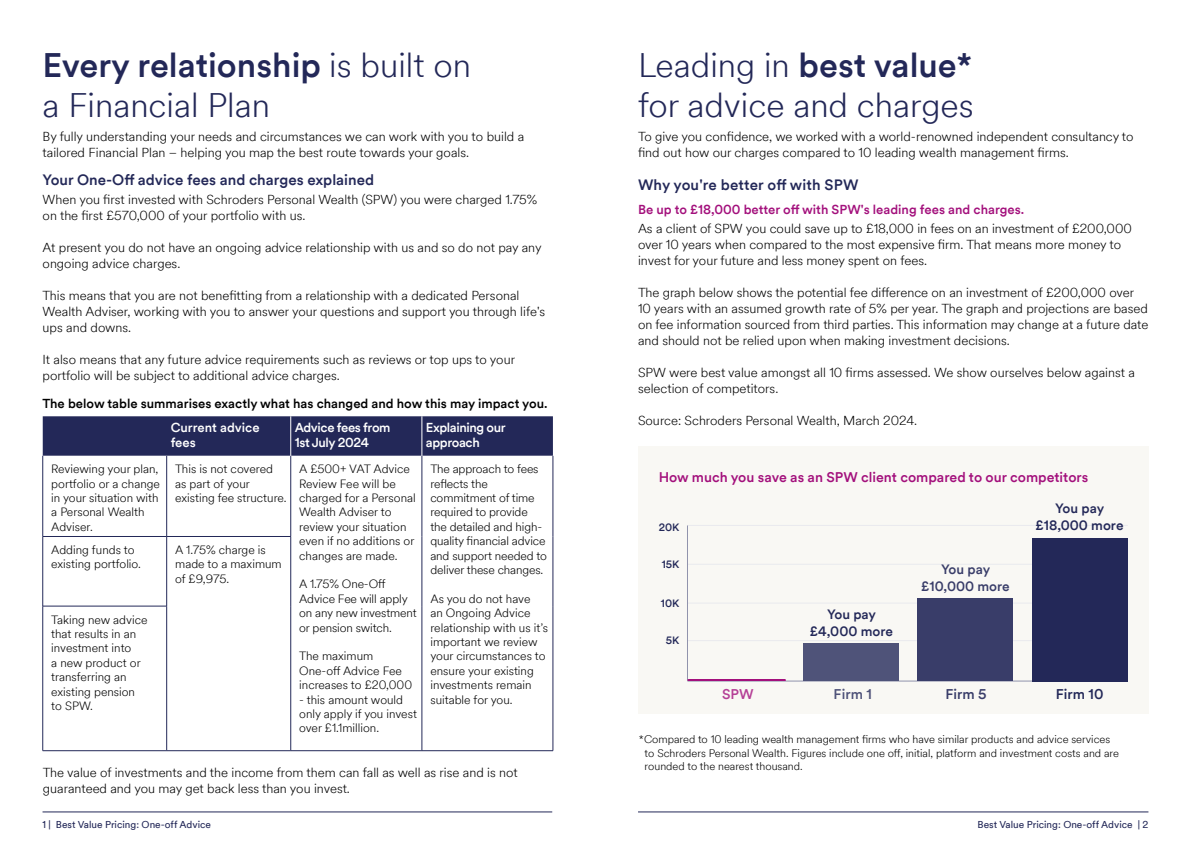
<style>
.page{position:relative;width:1191px;height:842px;background:#fff}
.page>*{position:absolute;margin:0;border:0;box-sizing:border-box;transform-origin:0 0}
.t1{font:300 34px/40px "Schroders Circular TT";color:#232858}
.t2{font:500 15px "Schroders Circular TT";color:#232858}
.t3{font:500 14.1px "Schroders Circular TT";color:#232858}
.t4{font:500 14.1px "Schroders Circular TT";color:#4f5379}
.t5{font:500 14.1px "Schroders Circular TT";color:#393d69}
.t6{font:500 14.1px "Schroders Circular TT";color:#b54096}
.t7{font:500 14px "Schroders Circular TT";color:#a3107c}
.t8{font:500 13.5px/16.9px "Schroders Circular TT";color:#232858;text-align:center}
.t9{font:500 13.5px/16.9px "Schroders Circular TT";color:#393d69;text-align:center}
.t10{font:300 13px/16px "Schroders Circular TT";color:#000}
.t11{font:500 13px "Schroders Circular TT";color:#000}
.t12{font:500 13px "Schroders Circular TT";color:#a3107c}
.t13{font:500 13px/15.6px "Schroders Circular TT";letter-spacing:-.03em;color:#fff}
.t14{font:500 13px/15.6px "Schroders Circular TT";color:#fff}
.t15{font:300 12px/14.4px "Schroders Circular TT";color:#000}
.t16{font:300 11px/13.2px "Schroders Circular TT";color:#000}
.t17{font:500 10.6px "Schroders Circular TT";color:#232858}
.t18{font:10px "Schroders Circular TT";color:#232858}
.s1{font-weight:500}
</style>
<div class="page">
<hr style="left:638px;top:812px;width:510px;height:1px;background:#232858">
<div style="left:43px;top:416px;width:510px;height:40px;background:#232858"></div>
<svg style="left:44px;top:456px;width:509px;height:294px"></svg>
<hr style="left:43px;top:456px;width:1px;height:80px;background:#232858">
<hr style="left:166px;top:456px;width:1px;height:80px;background:#232858">
<hr style="left:290px;top:456px;width:1px;height:80px;background:#232858">
<hr style="left:422px;top:456px;width:1px;height:80px;background:#232858">
<hr style="left:553px;top:456px;width:1px;height:80px;background:#232858">
<hr style="left:422px;top:536px;width:1px;height:70px;background:#232858">
<hr style="left:553px;top:536px;width:1px;height:70px;background:#232858">
<hr style="left:422px;top:606px;width:1px;height:144px;background:#232858">
<hr style="left:553px;top:606px;width:1px;height:144px;background:#232858">
<hr style="left:291px;top:750px;width:131px;height:1px;background:#232858">
<hr style="left:422px;top:750px;width:131px;height:1px;background:#232858">
<hr style="left:43px;top:536px;width:124px;height:1px;background:#232858">
<hr style="left:43px;top:537px;width:1px;height:69px;background:#232858">
<hr style="left:167px;top:536px;width:124px;height:1px;background:#232858">
<hr style="left:166px;top:537px;width:1px;height:69px;background:#232858">
<hr style="left:290px;top:537px;width:1px;height:69px;background:#232858">
<hr style="left:290px;top:606px;width:1px;height:144px;background:#232858">
<hr style="left:167px;top:750px;width:124px;height:1px;background:#232858">
<hr style="left:43px;top:606px;width:124px;height:1px;background:#232858">
<hr style="left:43px;top:606px;width:1px;height:144px;background:#232858">
<hr style="left:166px;top:606px;width:1px;height:144px;background:#232858">
<hr style="left:43px;top:750px;width:124px;height:1px;background:#232858">
<hr style="left:290px;top:416px;width:1px;height:40px;background:#fff">
<hr style="left:422px;top:416px;width:1px;height:40px;background:#fff">
<hr style="left:43px;top:812px;width:509px;height:1px;background:#232858">
<div style="left:638px;top:447px;width:510px;height:267px;background:#f9f8f4"></div>
<hr style="left:687px;top:681px;width:439px;height:1px;background:#9193ac">
<hr style="left:687px;top:603px;width:439px;height:1px;background:#e9eaee">
<hr style="left:687px;top:640px;width:439px;height:1px;background:#e9eaee">
<hr style="left:687px;top:525px;width:440px;height:1px;background:#e9eaee">
<hr style="left:687px;top:564px;width:439px;height:1px;background:#e9eaee">
<hr style="left:687px;top:525px;width:1px;height:156px;background:#9193ac">
<hr style="left:688px;top:679px;width:97px;height:2px;background:#a3107c">
<div style="left:803px;top:644px;width:96px;height:37px;background:#4f5379"></div>
<div style="left:917px;top:598px;width:96px;height:83px;background:#393d69"></div>
<div style="left:1031px;top:538px;width:96px;height:143px;background:#232858"></div>
<h1 class="t1" style="left:43px;top:43px;width:430px"><span class="s1">Every relationship</span> is built on a Financial Plan</h1>
<p class="t10" style="left:43px;top:128px;width:483px">By fully understanding your needs and circumstances we can work with you to build a tailored Financial Plan – helping you map the best route towards your goals.</p>
<p class="t2" style="left:43px;top:170px;width:333px">Your One-Off advice fees and charges explained</p>
<p class="t10" style="left:43px;top:191px;width:496px">When you first invested with Schroders Personal Wealth (SPW) you were charged 1.75% on the first £570,000 of your portfolio with us.</p>
<p class="t10" style="left:43px;top:239px;width:500px">At present you do not have an ongoing advice relationship with us and so do not pay any ongoing advice charges.</p>
<p class="t10" style="left:43px;top:287px;width:504px">This means that you are not benefitting from a relationship with a dedicated Personal<br>Wealth Adviser, working with you to answer your questions and support you through life's ups and downs.</p>
<p class="t10" style="left:43px;top:351px;width:474px">It also means that any future advice requirements such as reviews or top ups to your portfolio will be subject to additional advice charges.</p>
<p class="t11" style="left:43px;top:395px;width:506px">The below table summarises exactly what has changed and how this may impact you.</p>
<p class="t14" style="left:171px;top:419px;width:90px">Current advice fees</p>
<p class="t13" style="left:295px;top:419px;width:97px">Advice fees from<br>1st July 2024</p>
<p class="t13" style="left:426px;top:419px;width:81px">Explaining our approach</p>
<p class="t15" style="left:51px;top:461px;width:110px">Reviewing your plan, portfolio or a change in your situation with a Personal Wealth<br>Adviser.</p>
<p class="t15" style="left:175px;top:461px;width:113px">This is not covered as part of your existing fee structure.</p>
<p class="t15" style="left:299px;top:461px;width:118px">A £500+ VAT Advice<br>Review Fee will be charged for a Personal<br>Wealth Adviser to review your situation even if no additions or changes are made.</p>
<p class="t15" style="left:299px;top:576px;width:119px">A 1.75% One-Off<br>Advice Fee will apply on any new investment or pension switch.</p>
<p class="t15" style="left:299px;top:648px;width:114px">The maximum<br>One-off Advice Fee increases to £20,000</p>
<p class="t15" style="left:299px;top:692px;width:119px">- this amount would only apply if you invest over £1.1million.</p>
<p class="t15" style="left:51px;top:542px;width:91px">Adding funds to existing portfolio.</p>
<p class="t15" style="left:175px;top:542px;width:108px">A 1.75% charge is made to a maximum of £9,975.</p>
<p class="t15" style="left:51px;top:612px;width:98px">Taking new advice that results in an investment into<br>a new product or transferring an existing pension to SPW.</p>
<p class="t15" style="left:430px;top:461px;width:118px">The approach to fees reflects the commitment of time required to provide the detailed and high&shy;quality financial advice and support needed to deliver these changes.</p>
<p class="t15" style="left:430px;top:591px;width:119px">As you do not have<br>an Ongoing Advice relationship with us it’s important we review your circumstances to ensure your existing investments remain suitable for you.</p>
<p class="t10" style="left:43px;top:764px;width:476px">The value of investments and the income from them can fall as well as rise and is not guaranteed and you may get back less than you invest.</p>
<p class="t18" style="left:43px;top:818px;width:170px">1 | Best Value Pricing: One-off Advice</p>
<h1 class="t1" style="left:638px;top:43px;width:337px">Leading in <span class="s1">best value* </span>for advice and charges</h1>
<p class="t10" style="left:638px;top:128px;width:497px">To give you confidence, we worked with a world-renowned independent consultancy to find out how our charges compared to 10 leading wealth management firms.</p>
<p class="t2" style="left:638px;top:175px;width:222px">Why you're better off with SPW</p>
<p class="t12" style="left:638px;top:201px;width:388px">Be up to £18,000 better off with SPW's leading fees and charges.</p>
<p class="t10" style="left:638px;top:220px;width:495px">As a client of SPW you could save up to £18,000 in fees on an investment of £200,000 over 10 years when compared to the most expensive firm. That means more money to invest for your future and less money spent on fees.</p>
<p class="t10" style="left:638px;top:284px;width:512px">The graph below shows the potential fee difference on an investment of £200,000 over 10 years with an assumed growth rate of 5% per year. The graph and projections are based on fee information sourced from third parties. This information may change at a future date and should not be relied upon when making investment decisions.</p>
<p class="t10" style="left:638px;top:364px;width:498px">SPW were best value amongst all 10 firms assessed. We show ourselves below against a selection of competitors.</p>
<p class="t10" style="left:638px;top:412px;width:281px">Source: Schroders Personal Wealth, March 2024.</p>
<p class="t7" style="left:658px;top:468px;width:431px">How much you save as an SPW client compared to our competitors</p>
<p class="t17" style="left:658px;top:520px;width:22px">20K</p>
<p class="t17" style="left:661px;top:557px;width:19px">15K</p>
<p class="t17" style="left:661px;top:596px;width:20px">10K</p>
<p class="t17" style="left:666px;top:633px;width:15px">5K</p>
<p class="t8" style="left:810px;top:605px;width:85px">You pay £4,000 more</p>
<p class="t9" style="left:921px;top:560px;width:90px">You pay £10,000 more</p>
<p class="t8" style="left:1035px;top:499px;width:89px">You pay £18,000 more</p>
<p class="t6" style="left:722px;top:685px;width:33px">SPW</p>
<p class="t4" style="left:833px;top:685px;width:40px">Firm 1</p>
<p class="t5" style="left:945px;top:685px;width:43px">Firm 5</p>
<p class="t3" style="left:1056px;top:685px;width:49px">Firm 10</p>
<p class="t16" style="left:644px;top:732px;width:476px;text-indent:-6px">*Compared to 10 leading wealth management firms who have similar products and advice services to Schroders Personal Wealth. Figures include one off, initial, platform and investment costs and are rounded to the nearest thousand.</p>
<p class="t18" style="left:977px;top:818px;width:172px">Best Value Pricing: One-off Advice | 2</p>
</div>
